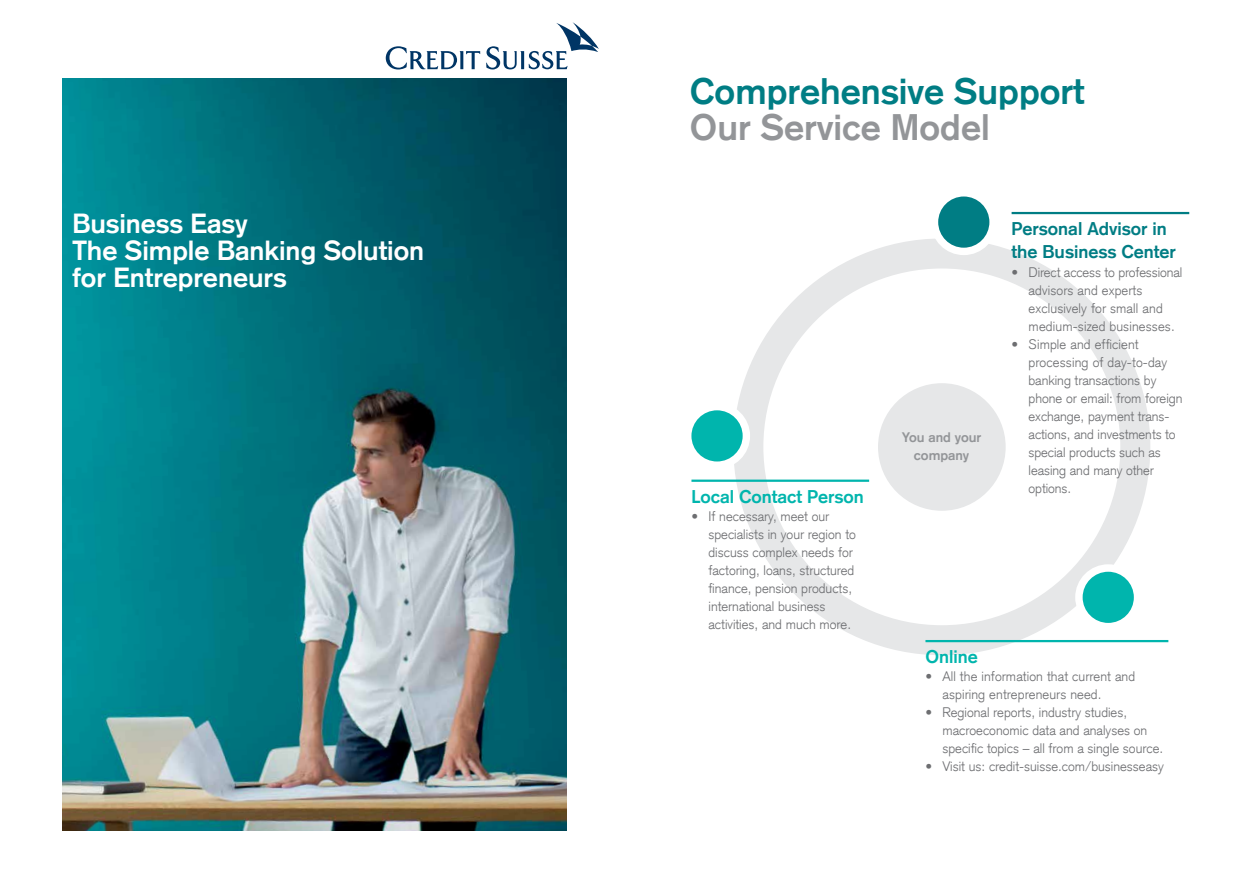
<style>
.page{position:relative;width:1251px;height:893px;background:#fff}
.page>*{position:absolute;margin:0;border:0;box-sizing:border-box;transform-origin:0 0}
.t1{font:700 36px "Credit Suisse Type";color:#007d84}
.t2{font:700 36px "Credit Suisse Type";color:#939598}
.t3{font:700 27px/27px "Credit Suisse Type";color:#fff}
.t4{font:700 18px/22.5px "Credit Suisse Type";color:#007d84}
.t5{font:700 18px "Credit Suisse Type";color:#00b5ad}
.t6{font:300 13.5px/18px "Credit Suisse Type";color:#6d6e71}
.t7{font:700 13.5px/18px "Credit Suisse Type";color:#939598;text-align:center}
</style>
<div class="page">
<div style="left:733px;top:238px;width:417px;height:417px;border:30px solid #e6e7e8;border-radius:50%"></div>
<div style="left:877px;top:383px;width:128px;height:128px;background:#e6e7e8;border-radius:50%"></div>
<div style="left:933px;top:192px;width:61px;height:61px;background:#fff;border-radius:50%"></div>
<div style="left:930px;top:189px;width:66px;height:66px;border:5px solid #fff;border-radius:50%"></div>
<div style="left:936px;top:195px;width:54px;height:54px;background:#007d84;border-radius:50%"></div>
<div style="left:935px;top:194px;width:56px;height:56px;border:2px solid #fff;border-radius:50%"></div>
<div style="left:686px;top:405px;width:61px;height:61px;background:#fff;border-radius:50%"></div>
<div style="left:684px;top:403px;width:66px;height:66px;border:5px solid #fff;border-radius:50%"></div>
<div style="left:690px;top:409px;width:53px;height:54px;background:#00b5ad;border-radius:50%"></div>
<div style="left:688px;top:408px;width:57px;height:56px;border:2px solid #fff;border-radius:50%"></div>
<div style="left:1077px;top:567px;width:61px;height:61px;background:#fff;border-radius:50%"></div>
<div style="left:1074px;top:564px;width:66px;height:66px;border:5px solid #fff;border-radius:50%"></div>
<div style="left:1081px;top:570px;width:53px;height:54px;background:#00b5ad;border-radius:50%"></div>
<div style="left:1079px;top:569px;width:56px;height:56px;border:2px solid #fff;border-radius:50%"></div>
<img style="left:63px;top:79px;width:503px;height:751px">
<hr style="left:691px;top:480px;width:178px;height:2px;background:#00b5ad">
<hr style="left:925px;top:640px;width:243px;height:2px;background:#00b5ad">
<hr style="left:1011px;top:212px;width:177px;height:2px;background:#007d84">
<svg style="left:385px;top:22px;width:213px;height:48px"></svg>
<h2 class="t3" style="left:72px;top:210px;width:353px">Business Easy<br>The Simple Banking Solution for Entrepreneurs</h2>
<h1 class="t1" style="left:689px;top:70px;width:396px">Comprehensive Support</h1>
<h1 class="t2" style="left:689px;top:106px;width:301px">Our Service Model</h1>
<h3 class="t5" style="left:691px;top:486px;width:174px">Local Contact Person</h3>
<p class="t6" style="left:708px;top:507px;width:149px;text-indent:-17px">• If necessary, meet our specialists in your region to discuss complex needs for factoring, loans, structured finance, pension products, international business activities, and much more.</p>
<p class="t7" style="left:901px;top:429px;width:81px">You and your company</p>
<h3 class="t4" style="left:1011px;top:218px;width:166px">Personal Advisor in the Business Center</h3>
<p class="t6" style="left:1028px;top:263px;width:155px;text-indent:-17px">• Direct access to professional advisors and experts exclusively for small and medium-sized businesses.</p>
<p class="t6" style="left:1028px;top:335px;width:155px;text-indent:-17px">• Simple and efficient processing of day-to-day banking transactions by phone or email: from foreign exchange, payment trans&shy;actions, and investments to special products such as leasing and many other options.</p>
<h3 class="t5" style="left:925px;top:646px;width:54px">Online</h3>
<p class="t6" style="left:942px;top:668px;width:194px;text-indent:-17px">• All the information that current and aspiring entrepreneurs need.</p>
<p class="t6" style="left:942px;top:704px;width:222px;text-indent:-17px">• Regional reports, industry studies, macroeconomic data and analyses on specific topics – all from a single source.</p>
<p class="t6" style="left:925px;top:758px;width:240px">• Visit us: credit-suisse.com/businesseasy</p>
</div>
